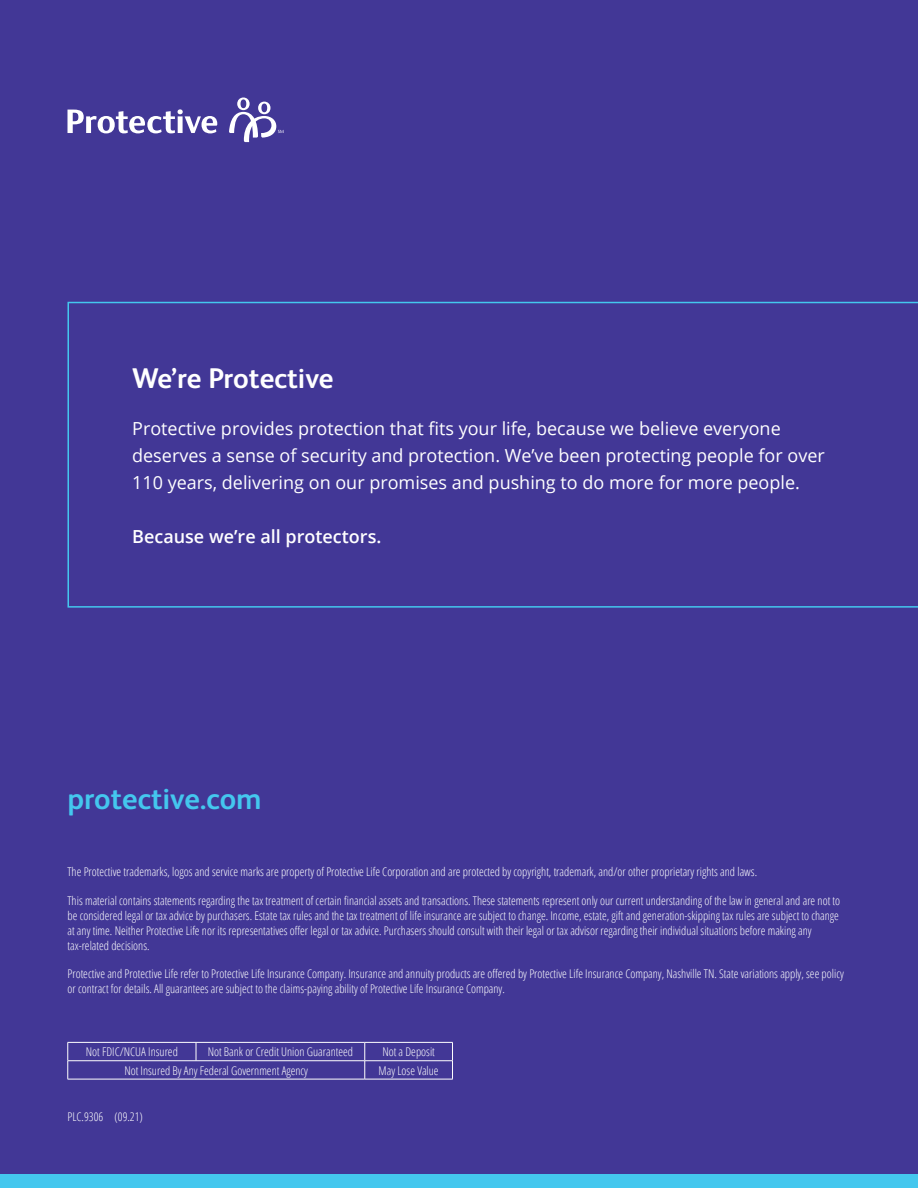
<style>
.page{position:relative;width:918px;height:1188px;background:#423796}
.page>*{position:absolute;margin:0;border:0;box-sizing:border-box;transform-origin:0 0}
.t1{font:700 30px "FS Albert Pro";color:#44c7ee}
.Section_Headline{font:700 28.5px "FS Albert Pro";color:#fff}
.CallOut_Quote_text{font:18px "Open Sans";color:#fff}
.CallOut_Quote_text-2{font:600 18px "Open Sans";color:#fff}
.Disclosures{font:300 12px/15px "Open Sans Condensed";color:#fff}
</style>
<div class="page">
<div style="left:0;top:1174px;width:918px;height:14px;background:#44c7ee"></div>
<svg style="left:68px;top:302px;width:850px;height:306px"></svg>
<hr style="left:68px;top:1042px;width:128px;height:1px;background:#fff">
<hr style="left:196px;top:1042px;width:169px;height:1px;background:#fff">
<svg style="left:196px;top:1043px;width:1px;height:17px"></svg>
<hr style="left:365px;top:1042px;width:88px;height:1px;background:#fff">
<hr style="left:68px;top:1060px;width:128px;height:1px;background:#fff">
<svg style="left:67px;top:1043px;width:1px;height:36px"></svg>
<hr style="left:196px;top:1060px;width:169px;height:1px;background:#fff">
<hr style="left:365px;top:1060px;width:88px;height:1px;background:#fff">
<svg style="left:365px;top:1043px;width:1px;height:36px"></svg>
<svg style="left:452px;top:1043px;width:1px;height:36px"></svg>
<hr style="left:68px;top:1079px;width:128px;height:1px;background:#fff">
<hr style="left:196px;top:1079px;width:169px;height:1px;background:#fff">
<hr style="left:365px;top:1079px;width:88px;height:1px;background:#fff">
<svg style="left:229px;top:98px;width:55px;height:44px"></svg>
<svg style="left:68px;top:109px;width:149px;height:24px"></svg>
<p class="Section_Headline" style="left:132px;top:359px;width:203px">We’re Protective</p>
<p class="CallOut_Quote_text" style="left:132px;top:416px;width:650px">Protective provides protection that fits your life, because we believe everyone</p>
<p class="CallOut_Quote_text" style="left:132px;top:443px;width:694px">deserves a sense of security and protection. We’ve been protecting people for over</p>
<p class="CallOut_Quote_text" style="left:132px;top:470px;width:669px">110 years, delivering on our promises and pushing to do more for more people.</p>
<p class="CallOut_Quote_text-2" style="left:132px;top:524px;width:251px">Because we’re all protectors.</p>
<p class="t1" style="left:68px;top:777px;width:196px">protective.com</p>
<p class="Disclosures" style="left:68px;top:864px;width:691px">The Protective trademarks, logos and service marks are property of Protective Life Corporation and are protected by copyright, trademark, and/or other proprietary rights and laws.</p>
<p class="Disclosures" style="left:68px;top:893px;width:774px">This material contains statements regarding the tax treatment of certain financial assets and transactions. These statements represent only our current understanding of the law in general and are not to be considered legal or tax advice by purchasers. Estate tax rules and the tax treatment of life insurance are subject to change. Income, estate, gift and generation-skipping tax rules are subject to change at any time. Neither Protective Life nor its representatives offer legal or tax advice. Purchasers should consult with their legal or tax advisor regarding their individual situations before making any tax-related decisions.</p>
<p class="Disclosures" style="left:68px;top:966px;width:778px">Protective and Protective Life refer to Protective Life Insurance Company. Insurance and annuity products are offered by Protective Life Insurance Company, Nashville TN. State variations apply, see policy or contract for details. All guarantees are subject to the claims-paying ability of Protective Life Insurance Company.</p>
<p class="Disclosures" style="left:86px;top:1044px;width:94px">Not FDIC/NCUA Insured</p>
<p class="Disclosures" style="left:208px;top:1044px;width:147px">Not Bank or Credit Union Guaranteed</p>
<p class="Disclosures" style="left:382px;top:1044px;width:54px">Not a Deposit</p>
<p class="Disclosures" style="left:124px;top:1062px;width:185px">Not Insured By Any Federal Government Agency</p>
<p class="Disclosures" style="left:379px;top:1062px;width:62px">May Lose Value</p>
<p class="Disclosures" style="left:68px;top:1108px;width:77px">PLC.9306 (09.21)</p>
</div>
